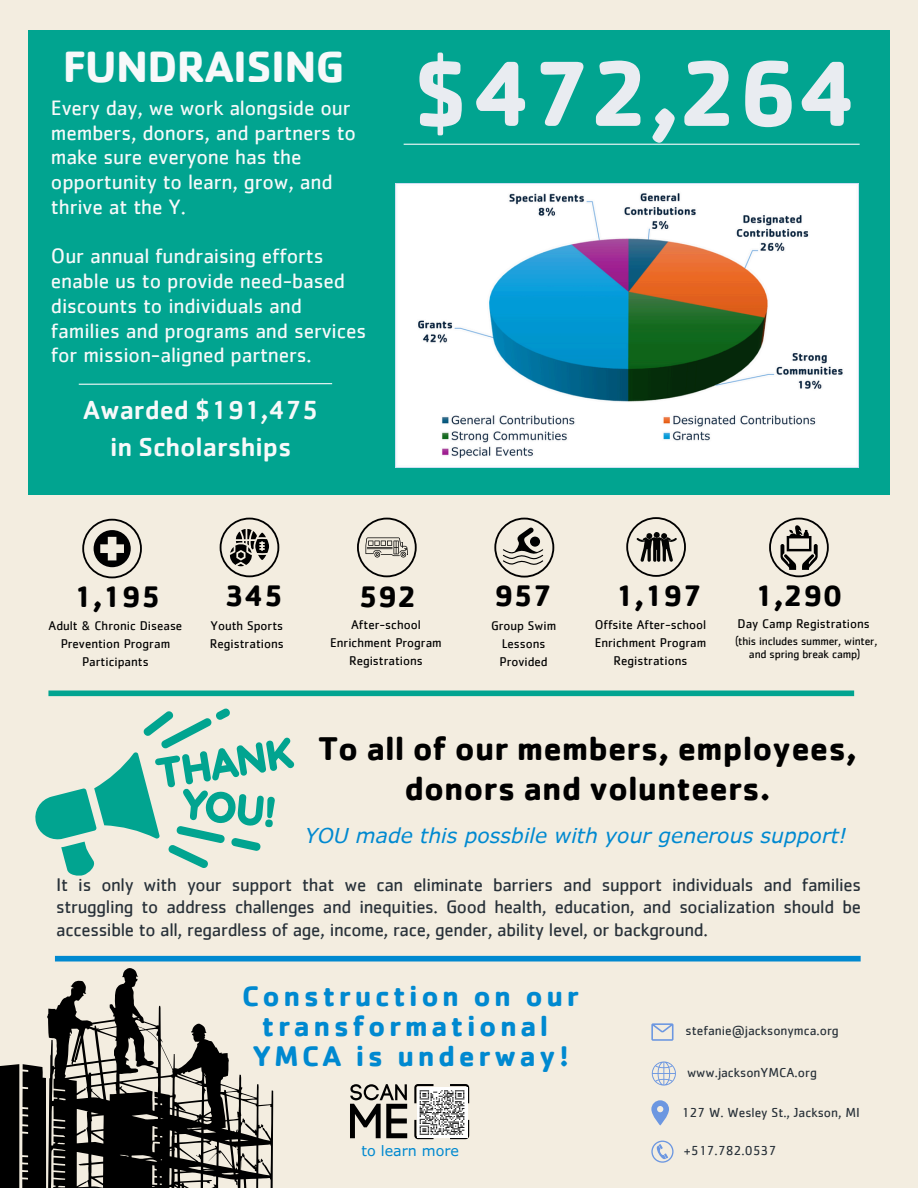
<style>
.page{position:relative;width:918px;height:1188px;background:#f3ede0}
.page>*{position:absolute;margin:0;border:0;box-sizing:border-box;transform-origin:0 0}
.t1{font:700 95.85px "Cachet";letter-spacing:-.02em;color:#e9ecf1}
.t2{font:700 45.3px "Cachet";letter-spacing:-.015em;color:#f7f9fa}
.t3{font:700 33.9px/40.5px "Cachet";color:#000;text-align:center}
.t4{font:700 30.6px "Cachet";color:#000}
.t5{font:700 29.4px/30.3px "Cachet";letter-spacing:.12em;color:#0089d0;text-align:center}
.t6{font:500 27px/37.2px "Cachet";color:#f7f9fa;text-align:center}
.t7{font:21.45px/24.8px "Cachet";letter-spacing:-.005em;color:#f7f9fa}
.t8{font:italic 20.55px "Verdana Pro";color:#0089d0}
.t9{font:18.9px/22.5px "Cachet";letter-spacing:-.02em;color:#283139;text-align:justify}
.t10{font:14.25px "Verdana Pro";color:#0089d0}
.t11{font:13.5px "Cachet";color:#283139}
.t12{font:13.05px/18.1px "Cachet";color:#000;text-align:center}
.t13{font:11.7px/13.4px "Cachet";letter-spacing:-.015em;color:#000;text-align:center}
</style>
<div class="page">
<div style="left:28px;top:31px;width:862px;height:464px;background:#01a490"></div>
<hr style="left:404px;top:144px;width:456px;height:1px;background:#f7f9fa">
<svg style="left:494px;top:518px;width:60px;height:60px"></svg>
<svg style="left:357px;top:518px;width:60px;height:59px"></svg>
<svg style="left:626px;top:517px;width:60px;height:60px"></svg>
<svg style="left:220px;top:518px;width:59px;height:59px"></svg>
<svg style="left:769px;top:518px;width:60px;height:59px"></svg>
<svg style="left:35px;top:696px;width:270px;height:180px"></svg>
<svg style="left:47px;top:968px;width:226px;height:220px"></svg>
<svg style="left:0;top:1064px;width:46px;height:124px;background:#191817"></svg>
<div style="left:48px;top:691px;width:806px;height:5px;background:#01a490"></div>
<div style="left:55px;top:956px;width:806px;height:6px;background:#0089d0"></div>
<svg style="left:350px;top:1084px;width:57px;height:54px"></svg>
<img style="left:396px;top:183px;width:462px;height:285px">
<svg style="left:78px;top:383px;width:255px;height:2px"></svg>
<svg style="left:82px;top:519px;width:60px;height:59px"></svg>
<svg style="left:414px;top:1084px;width:55px;height:55px;background:#b0afae"></svg>
<svg style="left:651px;top:1100px;width:18px;height:25px"></svg>
<svg style="left:651px;top:1141px;width:23px;height:22px"></svg>
<svg style="left:651px;top:1061px;width:25px;height:25px"></svg>
<svg style="left:651px;top:1023px;width:23px;height:17px"></svg>
<h1 class="t2" style="left:63px;top:37px;width:283px">FUNDRAISING</h1>
<p class="t7" style="left:51px;top:96px;width:307px">Every day, we work alongside our members, donors, and partners to make sure everyone has the opportunity to learn, grow, and thrive at the Y.</p>
<p class="t7" style="left:51px;top:245px;width:317px">Our annual fundraising efforts enable us to provide need-based discounts to individuals and families and programs and services for mission-aligned partners.</p>
<p class="t6" style="left:83px;top:390px;width:237px">Awarded $191,475 in Scholarships</p>
<h2 class="t1" style="left:413px;top:31px;width:447px">$472,264</h2>
<p class="t4" style="left:74px;top:577px;width:88px">1,195</p>
<h3 class="t12" style="left:49px;top:617px;width:135px">Adult &amp; Chronic Disease<br>Prevention Program<br>Participants</h3>
<p class="t4" style="left:225px;top:576px;width:60px">345</p>
<h3 class="t4" style="left:358px;top:576px;width:60px">592</h3>
<p class="t4" style="left:494px;top:576px;width:60px">957</p>
<p class="t4" style="left:615px;top:576px;width:88px">1,197</p>
<p class="t4" style="left:755px;top:576px;width:89px">1,290</p>
<h3 class="t12" style="left:738px;top:616px;width:134px">Day Camp Registrations</h3>
<h5 class="t12" style="left:595px;top:616px;width:113px">Offsite After-school<br>Enrichment Program<br>Registrations</h5>
<h3 class="t12" style="left:351px;top:616px;width:71px">After-school</h3>
<p class="t12" style="left:330px;top:634px;width:113px">Enrichment Program<br>Registrations</p>
<p class="t12" style="left:210px;top:617px;width:75px;text-align:left">Youth Sports<br>Registrations</p>
<h3 class="t12" style="left:491px;top:617px;width:67px">Group Swim<br>Lessons<br>Provided</h3>
<p class="t13" style="left:735px;top:635px;width:144px">(this includes summer, winter, and spring break camp)</p>
<p class="t3" style="left:318px;top:727px;width:540px">To all of our members, employees, donors and volunteers.</p>
<h4 class="t8" style="left:305px;top:823px;width:543px">YOU made this possbile with your generous support!</h4>
<p class="t9" style="left:56px;top:874px;width:806px">It is only with your support that we can eliminate barriers and support individuals and families struggling to address challenges and inequities. Good health, education, and socialization should be accessible to all, regardless of age, income, race, gender, ability level, or background.</p>
<p class="t5" style="left:242px;top:979px;width:338px">Construction on our transformational<br>YMCA is underway!</p>
<h3 class="t10" style="left:362px;top:1141px;width:99px">to learn more</h3>
<p class="t11" style="left:686px;top:1024px;width:155px">stefanie@jacksonymca.org</p>
<p class="t11" style="left:687px;top:1066px;width:131px">www.jacksonYMCA.org</p>
<p class="t11" style="left:681px;top:1107px;width:180px">127 W. Wesley St., Jackson, MI</p>
<p class="t11" style="left:684px;top:1145px;width:94px">+517.782.0537</p>
</div>
